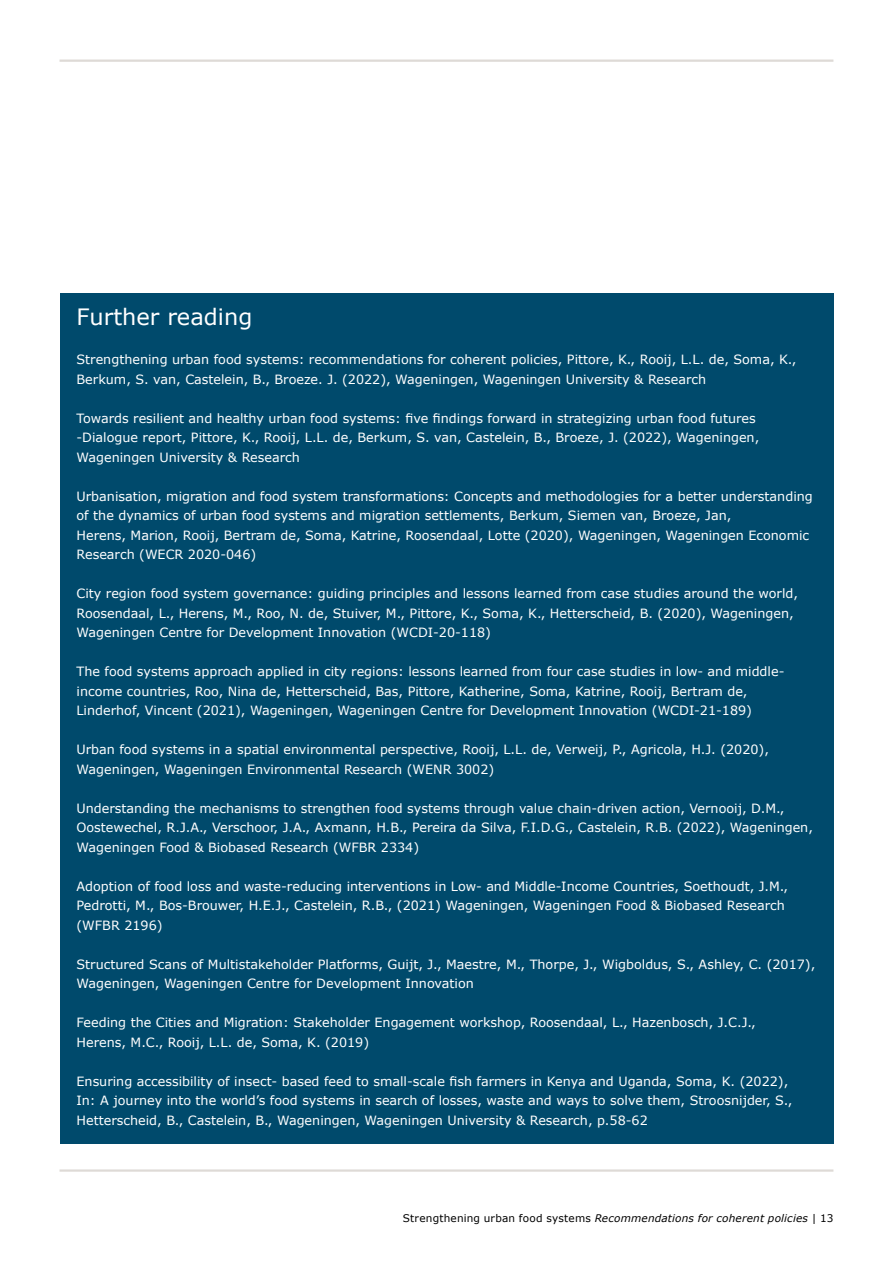
<style>
.page{position:relative;width:893px;height:1263px;background:#fff}
.page>*{position:absolute;margin:0;border:0;box-sizing:border-box;transform-origin:0 0}
.t1{font:22.5px "Verdana";color:#fff}
.t2{font:12.75px/19.5px "Verdana";color:#fff}
.t3{font:italic 10.5px "Verdana";letter-spacing:.015em;color:#000}
.s1{font-style:normal}
</style>
<div class="page">
<div style="left:60px;top:293px;width:773px;height:851px;background:#004a6c"></div>
<hr style="left:60px;top:60px;width:773px;height:2px;background:#dedad6">
<hr style="left:60px;top:1169px;width:773px;height:3px;background:#dedad6">
<h1 class="t1" style="left:77px;top:301px;width:177px">Further reading</h1>
<p class="t2" style="left:77px;top:350px;width:721px">Strengthening urban food systems: recommendations for coherent policies, Pittore, K., Rooij, L.L. de, Soma, K.,<br>Berkum, S. van, Castelein, B., Broeze. J. (2022), Wageningen, Wageningen University &amp; Research</p>
<p class="t2" style="left:77px;top:408px;width:684px">Towards resilient and healthy urban food systems: five findings forward in strategizing urban food futures -Dialogue report, Pittore, K., Rooij, L.L. de, Berkum, S. van, Castelein, B., Broeze, J. (2022), Wageningen,<br>Wageningen University &amp; Research</p>
<p class="t2" style="left:77px;top:486px;width:738px">Urbanisation, migration and food system transformations: Concepts and methodologies for a better understanding of the dynamics of urban food systems and migration settlements, Berkum, Siemen van, Broeze, Jan,<br>Herens, Marion, Rooij, Bertram de, Soma, Katrine, Roosendaal, Lotte (2020), Wageningen, Wageningen Economic Research (WECR 2020-046)</p>
<p class="t2" style="left:77px;top:584px;width:723px">City region food system governance: guiding principles and lessons learned from case studies around the world,<br>Roosendaal, L., Herens, M., Roo, N. de, Stuiver, M., Pittore, K., Soma, K., Hetterscheid, B. (2020), Wageningen,<br>Wageningen Centre for Development Innovation (WCDI-20-118)</p>
<p class="t2" style="left:77px;top:662px;width:709px">The food systems approach applied in city regions: lessons learned from four case studies in low- and middle&shy;income countries, Roo, Nina de, Hetterscheid, Bas, Pittore, Katherine, Soma, Katrine, Rooij, Bertram de,<br>Linderhof, Vincent (2021), Wageningen, Wageningen Centre for Development Innovation (WCDI-21-189)</p>
<p class="t2" style="left:77px;top:740px;width:694px">Urban food systems in a spatial environmental perspective, Rooij, L.L. de, Verweij, P., Agricola, H.J. (2020),<br>Wageningen, Wageningen Environmental Research (WENR 3002)</p>
<p class="t2" style="left:77px;top:798px;width:738px">Understanding the mechanisms to strengthen food systems through value chain-driven action, Vernooij, D.M.,<br>Oostewechel, R.J.A., Verschoor, J.A., Axmann, H.B., Pereira da Silva, F.I.D.G., Castelein, R.B. (2022), Wageningen,<br>Wageningen Food &amp; Biobased Research (WFBR 2334)</p>
<p class="t2" style="left:77px;top:876px;width:713px">Adoption of food loss and waste-reducing interventions in Low- and Middle-Income Countries, Soethoudt, J.M.,<br>Pedrotti, M., Bos-Brouwer, H.E.J., Castelein, R.B., (2021) Wageningen, Wageningen Food &amp; Biobased Research (WFBR 2196)</p>
<p class="t2" style="left:77px;top:954px;width:740px">Structured Scans of Multistakeholder Platforms, Guijt, J., Maestre, M., Thorpe, J., Wigboldus, S., Ashley, C. (2017),<br>Wageningen, Wageningen Centre for Development Innovation</p>
<p class="t2" style="left:77px;top:1013px;width:681px">Feeding the Cities and Migration: Stakeholder Engagement workshop, Roosendaal, L., Hazenbosch, J.C.J.,<br>Herens, M.C., Rooij, L.L. de, Soma, K. (2019)</p>
<p class="t2" style="left:77px;top:1071px;width:717px">Ensuring accessibility of insect- based feed to small-scale fish farmers in Kenya and Uganda, Soma, K. (2022),<br>In: A journey into the world’s food systems in search of losses, waste and ways to solve them, Stroosnijder, S.,<br>Hetterscheid, B., Castelein, B., Wageningen, Wageningen University &amp; Research, p.58-62</p>
<p class="t3" style="left:403px;top:1211px;width:432px"><span class="s1">Strengthening urban food systems</span> Recommendations for coherent policies <span class="s1">| 13</span></p>
</div>
